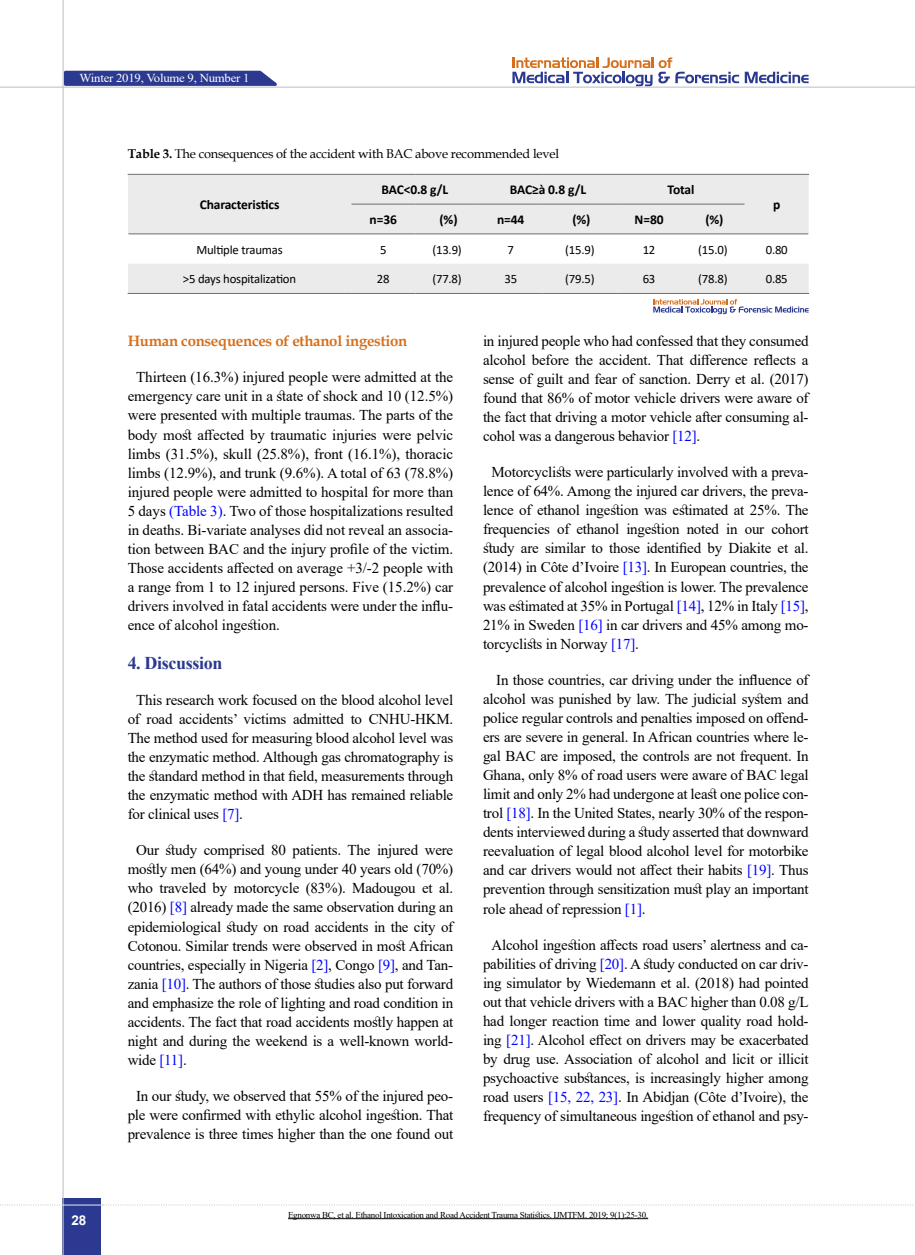
<style>
.page{position:relative;width:915px;height:1255px;background:#fff}
.page>*{position:absolute;margin:0;border:0;box-sizing:border-box;transform-origin:0 0}
.t1{font:700 18px "Times New Roman";letter-spacing:-.02em;color:#2b3990}
.t2{font:15px/19px "Times New Roman";letter-spacing:-.015em;color:#000;text-align:justify}
.t3{font:700 15px "Book Antiqua";letter-spacing:-.02em;color:#d66f1b}
.t4{font:700 13.5px "Calibri";letter-spacing:-.01em;color:#000}
.t5{font:700 13.5px "Arial";color:#fff}
.t6{font:12.75px "Calibri";letter-spacing:-.015em;color:#000}
.t7{font:12.75px "Book Antiqua";letter-spacing:-.015em;color:#000}
.t8{font:12.15px "Times New Roman";letter-spacing:-.015em;color:#fff;scale:1.05 1}
.t9{font:9px "Times New Roman";letter-spacing:-.03em;color:#000}
.s1{font-weight:700}
.s2{color:#00f}
</style>
<div class="page">
<div style="left:63px;top:1198px;width:38px;height:56px;background:#2b3990"></div>
<hr style="left:62px;top:0;width:2px;height:1254px;background:#c2c4c6">
<hr style="left:0;top:87px;width:914px;height:1px;background:#c2c4c6">
<hr style="left:63px;top:1204px;width:38px;height:1px;background:#ebebec">
<svg style="left:0;top:1204px;width:63px;height:1px"></svg>
<svg style="left:102px;top:1204px;width:812px;height:1px"></svg>
<svg style="left:512px;top:57px;width:226px;height:29px"></svg>
<svg style="left:744px;top:72px;width:64px;height:11px"></svg>
<svg style="left:128px;top:175px;width:680px;height:118px;fill:#ebebec"></svg>
<hr style="left:128px;top:174px;width:223px;height:1px;background:#6d6e71">
<hr style="left:351px;top:174px;width:64px;height:1px;background:#6d6e71">
<hr style="left:415px;top:174px;width:63px;height:1px;background:#6d6e71">
<hr style="left:478px;top:174px;width:64px;height:1px;background:#6d6e71">
<hr style="left:542px;top:174px;width:75px;height:1px;background:#6d6e71">
<hr style="left:617px;top:174px;width:63px;height:1px;background:#6d6e71">
<hr style="left:680px;top:174px;width:64px;height:1px;background:#6d6e71">
<hr style="left:744px;top:174px;width:64px;height:1px;background:#6d6e71">
<hr style="left:351px;top:204px;width:64px;height:1px;background:#6d6e71">
<hr style="left:415px;top:204px;width:63px;height:1px;background:#6d6e71">
<hr style="left:478px;top:204px;width:64px;height:1px;background:#6d6e71">
<hr style="left:542px;top:204px;width:75px;height:1px;background:#6d6e71">
<hr style="left:617px;top:204px;width:63px;height:1px;background:#6d6e71">
<hr style="left:680px;top:204px;width:64px;height:1px;background:#6d6e71">
<hr style="left:128px;top:233px;width:223px;height:1px;background:#6d6e71">
<hr style="left:351px;top:233px;width:64px;height:1px;background:#6d6e71">
<hr style="left:415px;top:233px;width:63px;height:1px;background:#6d6e71">
<hr style="left:478px;top:233px;width:64px;height:1px;background:#6d6e71">
<hr style="left:542px;top:233px;width:75px;height:1px;background:#6d6e71">
<hr style="left:617px;top:233px;width:63px;height:1px;background:#6d6e71">
<hr style="left:680px;top:233px;width:64px;height:1px;background:#6d6e71">
<hr style="left:744px;top:233px;width:64px;height:1px;background:#6d6e71">
<hr style="left:128px;top:293px;width:223px;height:1px;background:#6d6e71">
<hr style="left:351px;top:293px;width:64px;height:1px;background:#6d6e71">
<hr style="left:415px;top:293px;width:63px;height:1px;background:#6d6e71">
<hr style="left:478px;top:293px;width:64px;height:1px;background:#6d6e71">
<hr style="left:542px;top:293px;width:75px;height:1px;background:#6d6e71">
<hr style="left:617px;top:293px;width:63px;height:1px;background:#6d6e71">
<hr style="left:680px;top:293px;width:64px;height:1px;background:#6d6e71">
<hr style="left:744px;top:293px;width:64px;height:1px;background:#6d6e71">
<svg style="left:653px;top:299px;width:155px;height:15px"></svg>
<hr style="left:288px;top:1218px;width:360px;height:1px;background:#000">
<svg style="left:62px;top:69px;width:222px;height:18px;background:#5762a6"></svg>
<p class="t8" style="left:79px;top:69px;width:163px">Winter 2019, Volume 9, Number 1</p>
<p class="t7" style="left:128px;top:145px;width:433px"><span class="s1">Table 3.</span> The consequences of the accident with BAC above recommended level</p>
<p class="t4" style="left:200px;top:195px;width:81px">Characteristics</p>
<p class="t4" style="left:381px;top:180px;width:68px">BAC&lt;0.8 g/L</p>
<p class="t4" style="left:509px;top:180px;width:78px">BAC≥à 0.8 g/L</p>
<p class="t4" style="left:667px;top:180px;width:28px">Total</p>
<p class="t4" style="left:369px;top:210px;width:29px">n=36</p>
<p class="t4" style="left:439px;top:210px;width:19px">(%)</p>
<p class="t4" style="left:497px;top:210px;width:29px">n=44</p>
<p class="t4" style="left:572px;top:210px;width:19px">(%)</p>
<p class="t4" style="left:634px;top:210px;width:30px">N=80</p>
<p class="t4" style="left:705px;top:210px;width:19px">(%)</p>
<p class="t4" style="left:772px;top:195px;width:9px">p</p>
<p class="t6" style="left:196px;top:240px;width:88px">Multiple traumas</p>
<p class="t6" style="left:380px;top:240px;width:8px">5</p>
<p class="t6" style="left:432px;top:240px;width:31px">(13.9)</p>
<p class="t6" style="left:507px;top:240px;width:8px">7</p>
<p class="t6" style="left:565px;top:240px;width:31px">(15.9)</p>
<p class="t6" style="left:642px;top:240px;width:14px">12</p>
<p class="t6" style="left:698px;top:240px;width:31px">(15.0)</p>
<p class="t6" style="left:765px;top:240px;width:24px">0.80</p>
<p class="t6" style="left:183px;top:270px;width:115px">&gt;5 days hospitalization</p>
<p class="t6" style="left:377px;top:270px;width:14px">28</p>
<p class="t6" style="left:432px;top:270px;width:31px">(77.8)</p>
<p class="t6" style="left:504px;top:270px;width:14px">35</p>
<p class="t6" style="left:565px;top:270px;width:31px">(79.5)</p>
<p class="t6" style="left:642px;top:270px;width:14px">63</p>
<p class="t6" style="left:698px;top:270px;width:31px">(78.8)</p>
<p class="t6" style="left:765px;top:270px;width:24px">0.85</p>
<p class="t5" style="left:71px;top:1210px;width:17px">28</p>
<p class="t3" style="left:128px;top:331px;width:281px">Human consequences of ethanol ingestion</p>
<p class="t2" style="left:128px;top:367px;width:327px;text-indent:9px">Thirteen (16.3%) injured people were admitted at the emergency care unit in a state of shock and 10 (12.5%) were presented with multiple traumas. The parts of the body most affected by traumatic injuries were pelvic limbs (31.5%), skull (25.8%), front (16.1%), thoracic limbs (12.9%), and trunk (9.6%). A total of 63 (78.8%) injured people were admitted to hospital for more than 5 days <span class="s2">(Table 3)</span>. Two of those hospitalizations resulted in deaths. Bi-variate analyses did not reveal an associa&shy;tion between BAC and the injury profile of the victim.<br>Those accidents affected on average +3/-2 people with a range from 1 to 12 injured persons. Five (15.2%) car drivers involved in fatal accidents were under the influ&shy;ence of alcohol ingestion.</p>
<p class="t1" style="left:128px;top:649px;width:96px">4. Discussion</p>
<p class="t2" style="left:128px;top:689px;width:327px;text-indent:9px">This research work focused on the blood alcohol level of road accidents’ victims admitted to CNHU-HKM.<br>The method used for measuring blood alcohol level was the enzymatic method. Although gas chromatography is the standard method in that field, measurements through the enzymatic method with ADH has remained reliable for clinical uses <span class="s2">[7]</span>.</p>
<p class="t2" style="left:128px;top:840px;width:327px;text-indent:9px">Our study comprised 80 patients. The injured were mostly men (64%) and young under 40 years old (70%) who traveled by motorcycle (83%). Madougou et al. (2016) <span class="s2">[8]</span> already made the same observation during an epidemiological study on road accidents in the city of Cotonou. Similar trends were observed in most African countries, especially in Nigeria <span class="s2">[2]</span>, Congo <span class="s2">[9]</span>, and Tan&shy;zania <span class="s2">[10]</span>. The authors of those studies also put forward and emphasize the role of lighting and road condition in accidents. The fact that road accidents mostly happen at night and during the weekend is a well-known world&shy;wide <span class="s2">[11]</span>.</p>
<p class="t2" style="left:128px;top:1085px;width:327px;text-align:center">In our study, we observed that 55% of the injured peo&shy;ple were confirmed with ethylic alcohol ingestion. That prevalence is three times higher than the one found out</p>
<p class="t2" style="left:483px;top:331px;width:327px">in injured people who had confessed that they consumed alcohol before the accident. That difference reflects a sense of guilt and fear of sanction. Derry et al. (2017) found that 86% of motor vehicle drivers were aware of the fact that driving a motor vehicle after consuming al&shy;cohol was a dangerous behavior <span class="s2">[12]</span>.</p>
<p class="t2" style="left:483px;top:462px;width:327px;text-indent:9px">Motorcyclists were particularly involved with a preva&shy;lence of 64%. Among the injured car drivers, the preva&shy;lence of ethanol ingestion was estimated at 25%. The frequencies of ethanol ingestion noted in our cohort study are similar to those identified by Diakite et al. (2014) in Côte d’Ivoire <span class="s2">[13]</span>. In European countries, the prevalence of alcohol ingestion is lower. The prevalence was estimated at 35% in Portugal <span class="s2">[14]</span>, 12% in Italy <span class="s2">[15]</span>, 21% in Sweden <span class="s2">[16]</span> in car drivers and 45% among mo&shy;torcyclists in Norway <span class="s2">[17]</span>.</p>
<p class="t2" style="left:483px;top:669px;width:327px;text-indent:13px">In those countries, car driving under the influence of alcohol was punished by law. The judicial system and police regular controls and penalties imposed on offend&shy;ers are severe in general. In African countries where le&shy;gal BAC are imposed, the controls are not frequent. In Ghana, only 8% of road users were aware of BAC legal limit and only 2% had undergone at least one police con&shy;trol <span class="s2">[18]</span>. In the United States, nearly 30% of the respon&shy;dents interviewed during a study asserted that downward reevaluation of legal blood alcohol level for motorbike and car drivers would not affect their habits <span class="s2">[19]</span>. Thus prevention through sensitization must play an important role ahead of repression <span class="s2">[1]</span>.</p>
<p class="t2" style="left:483px;top:934px;width:327px;text-align:center">Alcohol ingestion affects road users’ alertness and ca&shy;pabilities of driving <span class="s2">[20]</span>. A study conducted on car driv&shy;ing simulator by Wiedemann et al. (2018) had pointed out that vehicle drivers with a BAC higher than 0.08 g/L had longer reaction time and lower quality road hold&shy;ing <span class="s2">[21]</span>. Alcohol effect on drivers may be exacerbated by drug use. Association of alcohol and licit or illicit psychoactive substances, is increasingly higher among road users <span class="s2">[15, 22, 23]</span>. In Abidjan (Côte d’Ivoire), the frequency of simultaneous ingestion of ethanol and psy-</p>
<p class="t9" style="left:288px;top:1208px;width:361px">Egnonwa BC, et al. Ethanol Intoxication and Road Accident Trauma Statistics. IJMTFM. 2019; 9(1):25-30.</p>
</div>
